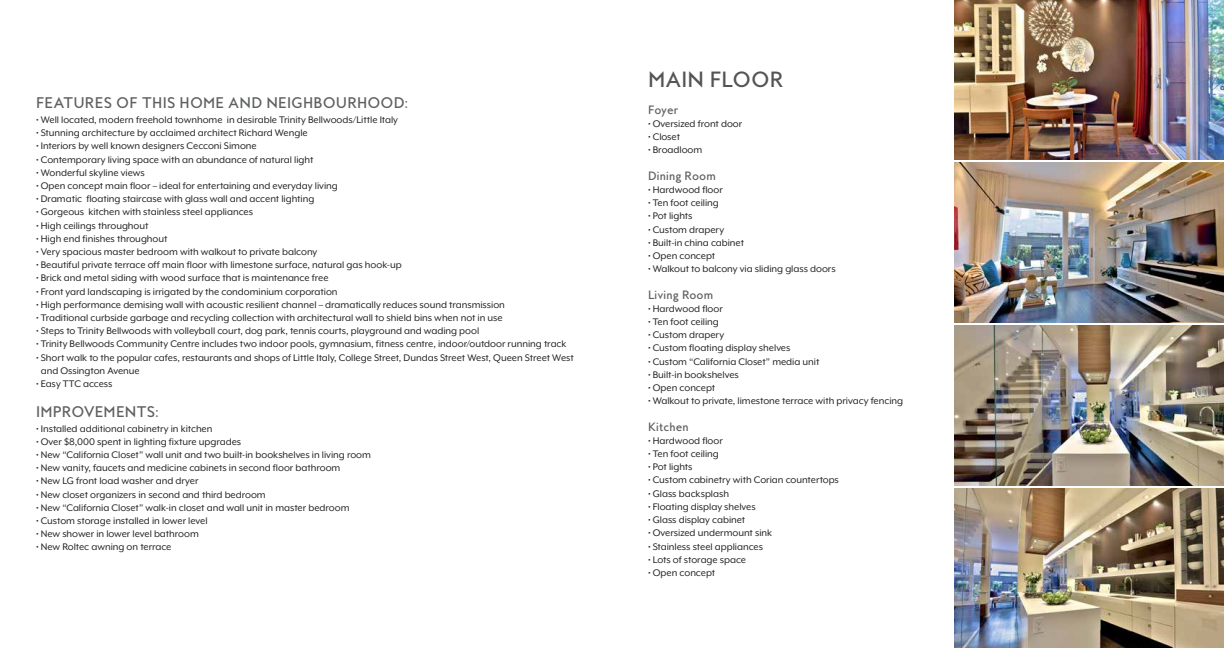
<style>
.page{position:relative;width:1224px;height:648px;background:#fff}
.page>*{position:absolute;margin:0;border:0;box-sizing:border-box;transform-origin:0 0}
.t1{font:500 20px "MB Empire";letter-spacing:.005em;color:#535454}
.t2{font:500 14px "MB Empire";color:#5f6060}
.t3{font:11px/13.2px "Mr Eaves XL Mod OT";letter-spacing:-.005em;color:#252525}
.t4{font:500 11px "MB Empire";letter-spacing:.005em;color:#5f6060}
</style>
<div class="page">
<img style="left:954px;top:489px;width:270px;height:159px">
<img style="left:954px;top:326px;width:270px;height:159px">
<img style="left:954px;top:163px;width:270px;height:159px">
<img style="left:954px;top:0;width:270px;height:159px">
<p class="t2" style="left:36px;top:94px;width:374px">FEATURES OF THIS HOME AND NEIGHBOURHOOD:</p>
<p class="t3" style="left:36px;top:113px;width:364px">• Well located, modern freehold townhome in desirable Trinity Bellwoods/Little Italy</p>
<p class="t3" style="left:36px;top:126px;width:273px">• Stunning architecture by acclaimed architect Richard Wengle</p>
<p class="t3" style="left:36px;top:139px;width:222px">• Interiors by well known designers Cecconi Simone</p>
<p class="t3" style="left:36px;top:153px;width:279px">• Contemporary living space with an abundance of natural light</p>
<p class="t3" style="left:36px;top:166px;width:110px">• Wonderful skyline views</p>
<p class="t3" style="left:36px;top:179px;width:303px">• Open concept main floor – ideal for entertaining and everyday living</p>
<p class="t3" style="left:36px;top:192px;width:280px">• Dramatic floating staircase with glass wall and accent lighting</p>
<p class="t3" style="left:36px;top:205px;width:219px">• Gorgeous kitchen with stainless steel appliances</p>
<p class="t3" style="left:36px;top:219px;width:114px">• High ceilings throughout</p>
<p class="t3" style="left:36px;top:232px;width:133px">• High end finishes throughout</p>
<p class="t3" style="left:36px;top:245px;width:283px">• Very spacious master bedroom with walkout to private balcony</p>
<p class="t3" style="left:36px;top:258px;width:367px">• Beautiful private terrace off main floor with limestone surface, natural gas hook-up</p>
<p class="t3" style="left:36px;top:271px;width:294px">• Brick and metal siding with wood surface that is maintenance free</p>
<p class="t3" style="left:36px;top:285px;width:303px">• Front yard landscaping is irrigated by the condominium corporation</p>
<p class="t3" style="left:36px;top:298px;width:470px">• High performance demising wall with acoustic resilient channel – dramatically reduces sound transmission</p>
<p class="t3" style="left:36px;top:311px;width:468px">• Traditional curbside garbage and recycling collection with architectural wall to shield bins when not in use</p>
<p class="t3" style="left:36px;top:324px;width:445px">• Steps to Trinity Bellwoods with volleyball court, dog park, tennis courts, playground and wading pool</p>
<p class="t3" style="left:36px;top:337px;width:532px">• Trinity Bellwoods Community Centre includes two indoor pools, gymnasium, fitness centre, indoor/outdoor running track</p>
<p class="t3" style="left:41px;top:351px;width:535px;text-indent:-5px">• Short walk to the popular cafes, restaurants and shops of Little Italy, College Street, Dundas Street West, Queen Street West and Ossington Avenue</p>
<p class="t3" style="left:36px;top:377px;width:78px">• Easy TTC access</p>
<p class="t2" style="left:36px;top:403px;width:124px">IMPROVEMENTS:</p>
<p class="t3" style="left:36px;top:422px;width:178px">• Installed additional cabinetry in kitchen</p>
<p class="t3" style="left:36px;top:435px;width:207px">• Over $8,000 spent in lighting fixture upgrades</p>
<p class="t3" style="left:36px;top:448px;width:337px">• New “California Closet” wall unit and two built-in bookshelves in living room</p>
<p class="t3" style="left:36px;top:461px;width:306px">• New vanity, faucets and medicine cabinets in second floor bathroom</p>
<p class="t3" style="left:36px;top:475px;width:164px">• New LG front load washer and dryer</p>
<p class="t3" style="left:36px;top:488px;width:231px">• New closet organizers in second and third bedroom</p>
<p class="t3" style="left:36px;top:501px;width:315px">• New “California Closet” walk-in closet and wall unit in master bedroom</p>
<p class="t3" style="left:36px;top:514px;width:173px">• Custom storage installed in lower level</p>
<p class="t3" style="left:36px;top:527px;width:164px">• New shower in lower level bathroom</p>
<p class="t3" style="left:36px;top:541px;width:137px">• New Roltec awning on terrace</p>
<h1 class="t1" style="left:648px;top:67px;width:137px">MAIN FLOOR</h1>
<p class="t4" style="left:648px;top:103px;width:32px">Foyer</p>
<p class="t3" style="left:648px;top:117px;width:96px">• Oversized front door</p>
<p class="t3" style="left:648px;top:130px;width:34px">• Closet</p>
<p class="t3" style="left:648px;top:144px;width:56px">• Broadloom</p>
<p class="t4" style="left:648px;top:169px;width:69px">Dining Room</p>
<p class="t3" style="left:648px;top:183px;width:76px">• Hardwood floor</p>
<p class="t3" style="left:648px;top:196px;width:72px">• Ten foot ceiling</p>
<p class="t3" style="left:648px;top:210px;width:46px">• Pot lights</p>
<p class="t3" style="left:648px;top:223px;width:78px">• Custom drapery</p>
<p class="t3" style="left:648px;top:236px;width:98px">• Built-in china cabinet</p>
<p class="t3" style="left:648px;top:249px;width:69px">• Open concept</p>
<p class="t3" style="left:648px;top:262px;width:189px">• Walkout to balcony via sliding glass doors</p>
<p class="t4" style="left:648px;top:287px;width:67px">Living Room</p>
<p class="t3" style="left:648px;top:302px;width:76px">• Hardwood floor</p>
<p class="t3" style="left:648px;top:315px;width:72px">• Ten foot ceiling</p>
<p class="t3" style="left:648px;top:328px;width:78px">• Custom drapery</p>
<p class="t3" style="left:648px;top:342px;width:144px">• Custom floating display shelves</p>
<p class="t3" style="left:648px;top:355px;width:173px">• Custom “California Closet” media unit</p>
<p class="t3" style="left:648px;top:368px;width:92px">• Built-in bookshelves</p>
<p class="t3" style="left:648px;top:381px;width:69px">• Open concept</p>
<p class="t3" style="left:648px;top:394px;width:257px">• Walkout to private, limestone terrace with privacy fencing</p>
<p class="t4" style="left:648px;top:419px;width:42px">Kitchen</p>
<p class="t3" style="left:648px;top:434px;width:76px">• Hardwood floor</p>
<p class="t3" style="left:648px;top:447px;width:72px">• Ten foot ceiling</p>
<p class="t3" style="left:648px;top:460px;width:46px">• Pot lights</p>
<p class="t3" style="left:648px;top:474px;width:192px">• Custom cabinetry with Corian countertops</p>
<p class="t3" style="left:648px;top:487px;width:83px">• Glass backsplash</p>
<p class="t3" style="left:648px;top:500px;width:109px">• Floating display shelves</p>
<p class="t3" style="left:648px;top:513px;width:99px">• Glass display cabinet</p>
<p class="t3" style="left:648px;top:526px;width:126px">• Oversized undermount sink</p>
<p class="t3" style="left:648px;top:540px;width:117px">• Stainless steel appliances</p>
<p class="t3" style="left:648px;top:553px;width:100px">• Lots of storage space</p>
<p class="t3" style="left:648px;top:566px;width:69px">• Open concept</p>
</div>
